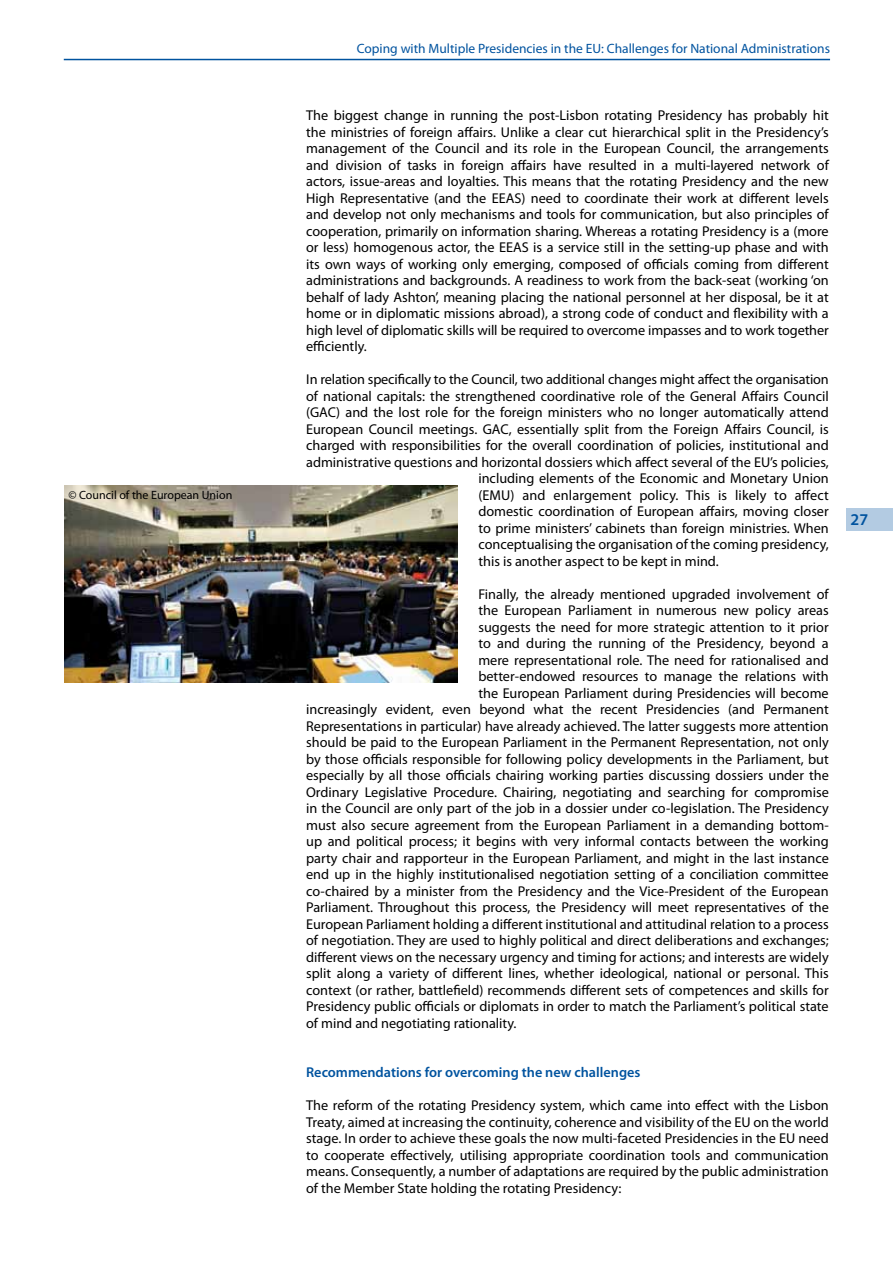
<style>
.page{position:relative;width:893px;height:1263px;background:#fff}
.page>*{position:absolute;margin:0;border:0;box-sizing:border-box;transform-origin:0 0}
.t1{font:600 16.5px "Myriad Pro";color:#00539f}
.t2{font:14.25px/16.5px "Myriad Pro";color:#000;text-align:justify}
.t3{font:600 14.25px "Myriad Pro";color:#00539f}
.t4{font:13.5px "Myriad Pro";color:#00539f}
.t5{font:12px "Myriad Pro";color:#000}
</style>
<div class="page">
<hr style="left:64px;top:59px;width:766px;height:1px;background:#00539f">
<div style="left:847px;top:508px;width:46px;height:23px;background:#b3cbe2"></div>
<img style="left:64px;top:486px;width:393px;height:196px">
<p class="t5" style="left:68px;top:488px;width:165px">© Council of the European Union</p>
<p class="t4" style="left:357px;top:41px;width:475px">Coping with Multiple Presidencies in the EU: Challenges for National Administrations</p>
<p class="t2" style="left:306px;top:107px;width:524px">The biggest change in running the post-Lisbon rotating Presidency has probably hit the ministries of foreign affairs. Unlike a clear cut hierarchical split in the Presidency’s management of the Council and its role in the European Council, the arrangements and division of tasks in foreign affairs have resulted in a multi-layered network of actors, issue-areas and loyalties. This means that the rotating Presidency and the new High Representative (and the EEAS) need to coordinate their work at different levels and develop not only mechanisms and tools for communication, but also principles of cooperation, primarily on information sharing. Whereas a rotating Presidency is a (more or less) homogenous actor, the EEAS is a service still in the setting-up phase and with its own ways of working only emerging, composed of officials coming from different administrations and backgrounds. A readiness to work from the back-seat (working ‘on behalf of lady Ashton’, meaning placing the national personnel at her disposal, be it at home or in diplomatic missions abroad), a strong code of conduct and flexibility with a high level of diplomatic skills will be required to overcome impasses and to work together efficiently.</p>
<p class="t2" style="left:306px;top:371px;width:524px">In relation specifically to the Council, two additional changes might affect the organisation</p>
<p class="t2" style="left:306px;top:388px;width:524px">of national capitals: the strengthened coordinative role of the General Affairs Council</p>
<p class="t2" style="left:306px;top:404px;width:524px">(GAC) and the lost role for the foreign ministers who no longer automatically attend</p>
<p class="t2" style="left:306px;top:421px;width:524px">European Council meetings. GAC, essentially split from the Foreign Affairs Council, is</p>
<p class="t2" style="left:306px;top:437px;width:524px">charged with responsibilities for the overall coordination of policies, institutional and</p>
<p class="t2" style="left:306px;top:454px;width:524px">administrative questions and horizontal dossiers which affect several of the EU’s policies,</p>
<p class="t2" style="left:478px;top:470px;width:352px">including elements of the Economic and Monetary Union</p>
<p class="t2" style="left:478px;top:487px;width:352px">(EMU) and enlargement policy. This is likely to affect</p>
<p class="t2" style="left:478px;top:503px;width:352px">domestic coordination of European affairs, moving closer</p>
<p class="t2" style="left:478px;top:520px;width:352px">to prime ministers’ cabinets than foreign ministries. When</p>
<p class="t2" style="left:478px;top:536px;width:352px">conceptualising the organisation of the coming presidency,</p>
<p class="t2" style="left:478px;top:553px;width:242px">this is another aspect to be kept in mind.</p>
<p class="t2" style="left:478px;top:586px;width:352px">Finally, the already mentioned upgraded involvement of</p>
<p class="t2" style="left:478px;top:602px;width:352px">the European Parliament in numerous new policy areas</p>
<p class="t2" style="left:478px;top:619px;width:352px">suggests the need for more strategic attention to it prior</p>
<p class="t2" style="left:478px;top:635px;width:352px">to and during the running of the Presidency, beyond a</p>
<p class="t2" style="left:478px;top:652px;width:352px">mere representational role. The need for rationalised and</p>
<p class="t2" style="left:478px;top:668px;width:352px">better-endowed resources to manage the relations with</p>
<p class="t2" style="left:478px;top:685px;width:352px">the European Parliament during Presidencies will become</p>
<p class="t2" style="left:306px;top:701px;width:524px">increasingly evident, even beyond what the recent Presidencies (and Permanent</p>
<p class="t2" style="left:306px;top:718px;width:524px">Representations in particular) have already achieved. The latter suggests more attention</p>
<p class="t2" style="left:306px;top:734px;width:524px">should be paid to the European Parliament in the Permanent Representation, not only</p>
<p class="t2" style="left:306px;top:751px;width:524px">by those officials responsible for following policy developments in the Parliament, but</p>
<p class="t2" style="left:306px;top:767px;width:524px">especially by all those officials chairing working parties discussing dossiers under the</p>
<p class="t2" style="left:306px;top:784px;width:524px">Ordinary Legislative Procedure. Chairing, negotiating and searching for compromise</p>
<p class="t2" style="left:306px;top:800px;width:524px">in the Council are only part of the job in a dossier under co-legislation. The Presidency</p>
<p class="t2" style="left:306px;top:817px;width:524px">must also secure agreement from the European Parliament in a demanding bottom-</p>
<p class="t2" style="left:306px;top:833px;width:524px">up and political process; it begins with very informal contacts between the working</p>
<p class="t2" style="left:306px;top:850px;width:524px">party chair and rapporteur in the European Parliament, and might in the last instance</p>
<p class="t2" style="left:306px;top:866px;width:524px">end up in the highly institutionalised negotiation setting of a conciliation committee</p>
<p class="t2" style="left:306px;top:883px;width:524px">co-chaired by a minister from the Presidency and the Vice-President of the European</p>
<p class="t2" style="left:306px;top:899px;width:524px">Parliament. Throughout this process, the Presidency will meet representatives of the</p>
<p class="t2" style="left:306px;top:916px;width:524px">European Parliament holding a different institutional and attitudinal relation to a process</p>
<p class="t2" style="left:306px;top:932px;width:524px">of negotiation. They are used to highly political and direct deliberations and exchanges;</p>
<p class="t2" style="left:306px;top:949px;width:524px">different views on the necessary urgency and timing for actions; and interests are widely</p>
<p class="t2" style="left:306px;top:965px;width:524px">split along a variety of different lines, whether ideological, national or personal. This</p>
<p class="t2" style="left:306px;top:982px;width:524px">context (or rather, battlefield) recommends different sets of competences and skills for</p>
<p class="t2" style="left:306px;top:998px;width:524px">Presidency public officials or diplomats in order to match the Parliament’s political state</p>
<p class="t2" style="left:306px;top:1015px;width:212px">of mind and negotiating rationality.</p>
<p class="t3" style="left:306px;top:1063px;width:336px">Recommendations for overcoming the new challenges</p>
<p class="t2" style="left:306px;top:1097px;width:524px">The reform of the rotating Presidency system, which came into effect with the Lisbon Treaty, aimed at increasing the continuity, coherence and visibility of the EU on the world stage. In order to achieve these goals the now multi-faceted Presidencies in the EU need to cooperate effectively, utilising appropriate coordination tools and communication means. Consequently, a number of adaptations are required by the public administration of the Member State holding the rotating Presidency:</p>
<p class="t1" style="left:851px;top:509px;width:19px">27</p>
</div>
